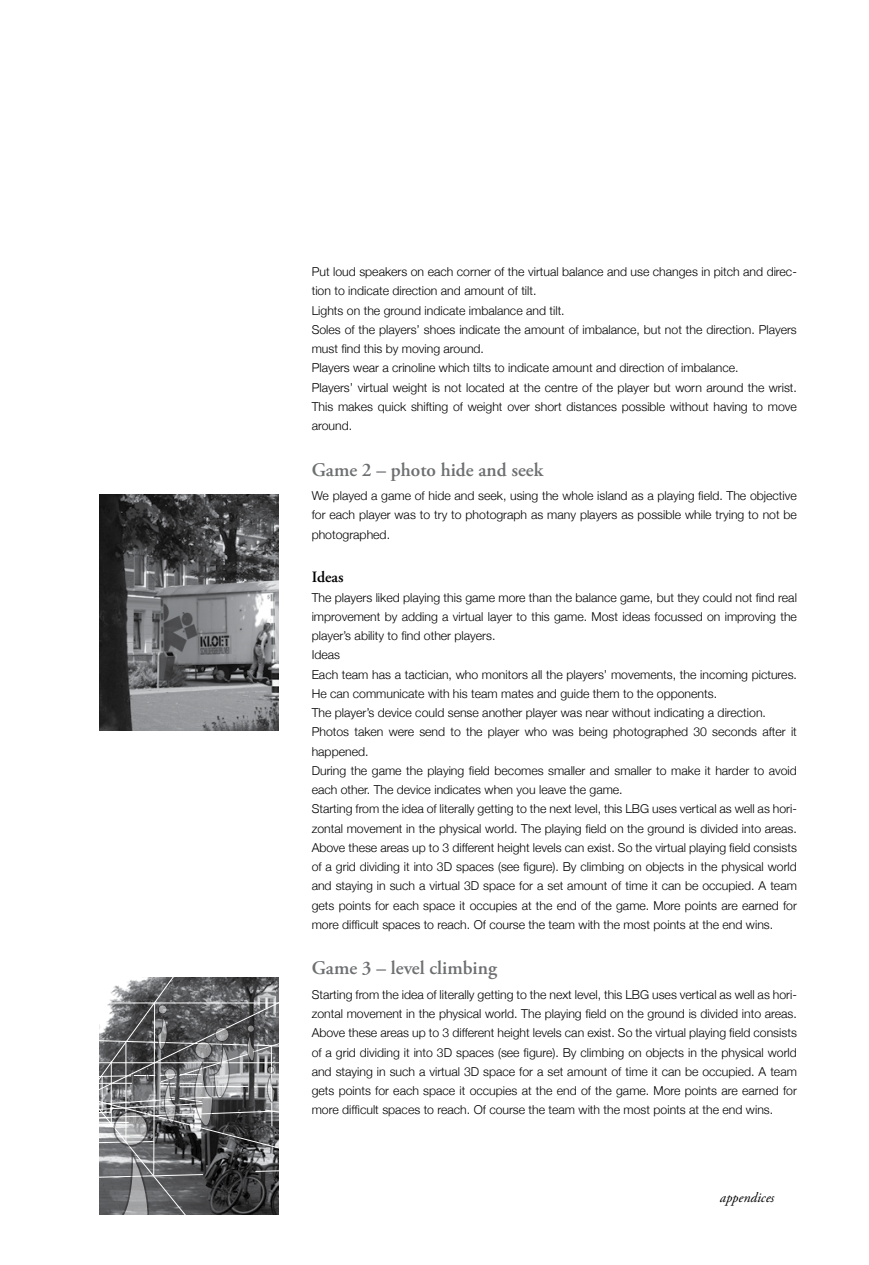
<style>
.page{position:relative;width:869px;height:1265px;background:#fff}
.page>*{position:absolute;margin:0;border:0;box-sizing:border-box;transform-origin:0 0}
.t1{font:600 19.25px "Adobe Garamond Pro";color:#6d6f71}
.t2{font:600 15.75px "Adobe Garamond Pro";color:#000}
.t3{font:italic 14px "Adobe Garamond Pro";color:#000}
.t4{font:300 12.25px/19.2px "Helvetica Neue";color:#000}
</style>
<div class="page">
<img style="left:99px;top:494px;width:179px;height:237px">
<svg style="left:99px;top:977px;width:179px;height:237px;background:#6e6e70"></svg>
<p class="t4" style="left:311px;top:262px;width:486px">Put loud speakers on each corner of the virtual balance and use changes in pitch and direc&shy;tion to indicate direction and amount of tilt.<br>Lights on the ground indicate imbalance and tilt.<br>Soles of the players’ shoes indicate the amount of imbalance, but not the direction. Players must find this by moving around.<br>Players wear a crinoline which tilts to indicate amount and direction of imbalance.<br>Players’ virtual weight is not located at the centre of the player but worn around the wrist.<br>This makes quick shifting of weight over short distances possible without having to move around.</p>
<h1 class="t1" style="left:311px;top:458px;width:233px">Game 2 – photo hide and seek</h1>
<p class="t4" style="left:311px;top:486px;width:486px;text-align:justify">We played a game of hide and seek, using the whole island as a playing field. The objective for each player was to try to photograph as many players as possible while trying to not be photographed.</p>
<p class="t2" style="left:311px;top:568px;width:33px">Ideas</p>
<p class="t4" style="left:311px;top:587px;width:486px">The players liked playing this game more than the balance game, but they could not find real improvement by adding a virtual layer to this game. Most ideas focussed on improving the player’s ability to find other players.<br>Ideas<br>Each team has a tactician, who monitors all the players’ movements, the incoming pictures.<br>He can communicate with his team mates and guide them to the opponents.<br>The player’s device could sense another player was near without indicating a direction.<br>Photos taken were send to the player who was being photographed 30 seconds after it happened.<br>During the game the playing field becomes smaller and smaller to make it harder to avoid each other. The device indicates when you leave the game.<br>Starting from the idea of literally getting to the next level, this LBG uses vertical as well as hori&shy;zontal movement in the physical world. The playing field on the ground is divided into areas.<br>Above these areas up to 3 different height levels can exist. So the virtual playing field consists of a grid dividing it into 3D spaces (see figure). By climbing on objects in the physical world and staying in such a virtual 3D space for a set amount of time it can be occupied. A team gets points for each space it occupies at the end of the game. More points are earned for more difficult spaces to reach. Of course the team with the most points at the end wins.</p>
<h1 class="t1" style="left:311px;top:957px;width:187px">Game 3 – level climbing</h1>
<p class="t4" style="left:311px;top:985px;width:486px;text-align:justify">Starting from the idea of literally getting to the next level, this LBG uses vertical as well as hori&shy;zontal movement in the physical world. The playing field on the ground is divided into areas.<br>Above these areas up to 3 different height levels can exist. So the virtual playing field consists of a grid dividing it into 3D spaces (see figure). By climbing on objects in the physical world and staying in such a virtual 3D space for a set amount of time it can be occupied. A team gets points for each space it occupies at the end of the game. More points are earned for more difficult spaces to reach. Of course the team with the most points at the end wins.</p>
<p class="t3" style="left:719px;top:1189px;width:56px">appendices</p>
</div>
